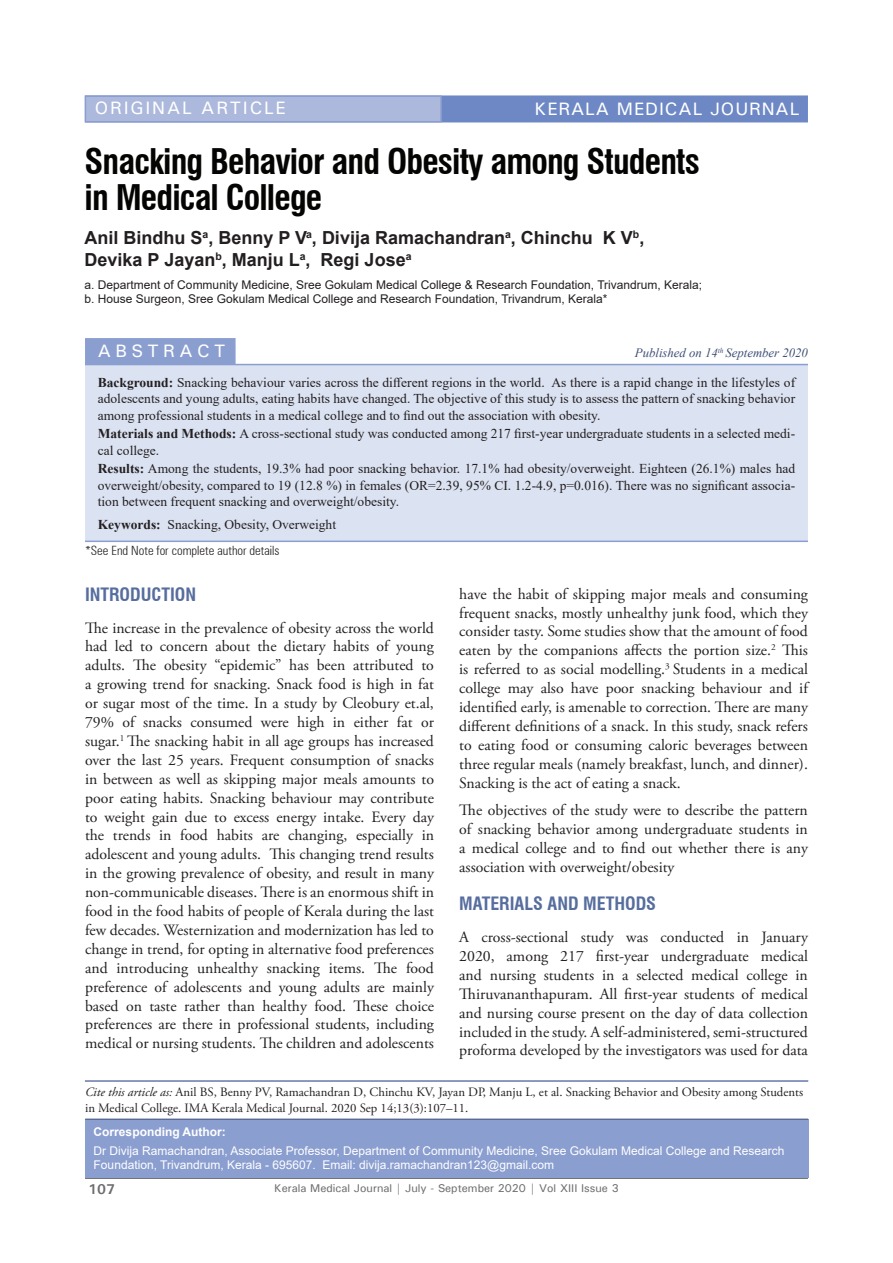
<style>
.page{position:relative;width:893px;height:1263px;background:#fff}
.page>*{position:absolute;margin:0;border:0;box-sizing:border-box;transform-origin:0 0}
.t1{font:700 condensed 34.5px/36px "Swiss 721 BT";letter-spacing:-.025em;color:#040503}
.Title_Name{font:700 18px/21.6px "Arial";color:#231f20}
.Head_1{font:700 condensed 18px "Swiss 721 BT";color:#566d9e}
.t2{font:500 18px "Univers";letter-spacing:.05em;color:#fff}
.t3{font:500 18px "Univers";letter-spacing:.1em;color:#fff}
.t4{font:500 18px "Univers";letter-spacing:.25em;color:#fff}
.J_Para_2{font:15.75px/18.9px "Adobe Garamond Pro";color:#231f20;text-align:justify}
.t5{font:700 14.25px "Univers";color:#6c6d70}
.Abstract{font:13.5px/16.5px "Times New Roman";color:#231f20;text-align:justify}
.t6{font:12.75px/15.3px "Adobe Garamond Pro";color:#231f20}
.t7{font:300 condensed 12.75px "Zurich BT";color:#231f20}
.t8{font:italic 12.75px "Times New Roman";color:#3e4f77}
.Corresponding_Author{font:12px/14.4px "Arial";color:#fff}
.Title_Name-2{font:12px/14.4px "Arial";color:#231f20}
.t9{font:700 12px "Arial";color:#fff}
.t10{font:500 11.25px "Univers";color:#6c6d70}
.s1{font-weight:700}
.s2{font-style:italic}
</style>
<div class="page">
<hr style="left:85px;top:1178px;width:723px;height:1px;background:#57585a">
<div style="left:85px;top:95px;width:723px;height:27px;background:#6d88c5;border:2px solid #6d88c5"></div>
<div style="left:85px;top:95px;width:357px;height:27px;background:#acb8dc;border:2px solid #8b9ed0"></div>
<div style="left:85px;top:338px;width:151px;height:26px;background:#8b9ed0"></div>
<div style="left:85px;top:1119px;width:723px;height:59px;background:#8b9ed0"></div>
<hr style="left:85px;top:1119px;width:723px;height:1px;background:#3e4f77">
<hr style="left:85px;top:1080px;width:723px;height:1px;background:#8b9ed0">
<div style="left:85px;top:365px;width:723px;height:175px;background:#dbe2f2"></div>
<hr style="left:85px;top:364px;width:723px;height:1px;background:#8b9ed0">
<hr style="left:85px;top:540px;width:723px;height:2px;background:#8b9ed0">
<p class="t3" style="left:95px;top:97px;width:192px">ORIGINAL ARTICLE</p>
<p class="t2" style="left:534px;top:97px;width:266px">KERALA MEDICAL JOURNAL</p>
<p class="t1" style="left:85px;top:143px;width:617px">Snacking Behavior and Obesity among Students in Medical College</p>
<p class="Title_Name" style="left:85px;top:227px;width:561px">Anil Bindhu S<sup>a</sup>, Benny P V<sup>a</sup>, Divija Ramachandran<sup>a</sup>, Chinchu K V<sup>b</sup>,<br>Devika P Jayan<sup>b</sup>, Manju L<sup>a</sup>, Regi Jose<sup>a</sup></p>
<p class="Title_Name-2" style="left:85px;top:277px;width:619px">a. Department of Community Medicine, Sree Gokulam Medical College &amp; Research Foundation, Trivandrum, Kerala; b. House Surgeon, Sree Gokulam Medical College and Research Foundation, Trivandrum, Kerala*</p>
<p class="t4" style="left:98px;top:339px;width:129px">ABSTRACT</p>
<p class="t8" style="left:635px;top:344px;width:175px">Published on 14<sup>th</sup> September 2020</p>
<p class="Abstract" style="left:98px;top:373px;width:699px"><span class="s1">Background:</span> Snacking behaviour varies across the different regions in the world. As there is a rapid change in the lifestyles of adolescents and young adults, eating habits have changed. The objective of this study is to assess the pattern of snacking behavior among professional students in a medical college and to find out the association with obesity.</p>
<p class="Abstract" style="left:98px;top:425px;width:699px"><span class="s1">Materials and Methods:</span> A cross-sectional study was conducted among 217 first-year undergraduate students in a selected medi&shy;cal college.</p>
<p class="Abstract" style="left:98px;top:460px;width:699px"><span class="s1">Results:</span> Among the students, 19.3% had poor snacking behavior. 17.1% had obesity/overweight. Eighteen (26.1%) males had overweight/obesity, compared to 19 (12.8 %) in females (OR=2.39, 95% CI. 1.2-4.9, p=0.016). There was no significant associa&shy;tion between frequent snacking and overweight/obesity.</p>
<p class="Abstract" style="left:98px;top:515px;width:240px"><span class="s1">Keywords:</span> Snacking, Obesity, Overweight</p>
<p class="t7" style="left:85px;top:543px;width:196px">*See End Note for complete author details</p>
<p class="Head_1" style="left:85px;top:583px;width:113px">INTRODUCTION</p>
<p class="J_Para_2" style="left:85px;top:619px;width:350px">The increase in the prevalence of obesity across the world had led to concern about the dietary habits of young adults. The obesity “epidemic” has been attributed to a growing trend for snacking. Snack food is high in fat or sugar most of the time. In a study by Cleobury et.al, 79% of snacks consumed were high in either fat or sugar.<sup>1</sup> The snacking habit in all age groups has increased over the last 25 years. Frequent consumption of snacks in between as well as skipping major meals amounts to poor eating habits. Snacking behaviour may contribute to weight gain due to excess energy intake. Every day the trends in food habits are changing, especially in adolescent and young adults. This changing trend results in the growing prevalence of obesity, and result in many non-communicable diseases. There is an enormous shift in food in the food habits of people of Kerala during the last few decades. Westernization and modernization has led to change in trend, for opting in alternative food preferences and introducing unhealthy snacking items. The food preference of adolescents and young adults are mainly based on taste rather than healthy food. These choice preferences are there in professional students, including medical or nursing students. The children and adolescents</p>
<p class="J_Para_2" style="left:459px;top:585px;width:350px">have the habit of skipping major meals and consuming frequent snacks, mostly unhealthy junk food, which they consider tasty. Some studies show that the amount of food eaten by the companions affects the portion size.<sup>2</sup> This is referred to as social modelling.<sup>3</sup> Students in a medical college may also have poor snacking behaviour and if identified early, is amenable to correction. There are many different definitions of a snack. In this study, snack refers to eating food or consuming caloric beverages between three regular meals (namely breakfast, lunch, and dinner).<br>Snacking is the act of eating a snack.</p>
<p class="J_Para_2" style="left:459px;top:801px;width:350px">The objectives of the study were to describe the pattern of snacking behavior among undergraduate students in a medical college and to find out whether there is any association with overweight/obesity</p>
<p class="Head_1" style="left:459px;top:893px;width:198px">MATERIALS AND METHODS</p>
<p class="J_Para_2" style="left:459px;top:928px;width:350px">A cross-sectional study was conducted in January 2020, among 217 first-year undergraduate medical and nursing students in a selected medical college in Thiruvananthapuram. All first-year students of medical and nursing course present on the day of data collection included in the study. A self-administered, semi-structured proforma developed by the investigators was used for data</p>
<p class="t6" style="left:85px;top:1085px;width:719px"><span class="s2">Cite this article as:</span> Anil BS, Benny PV, Ramachandran D, Chinchu KV, Jayan DP, Manju L, et al. Snacking Behavior and Obesity among Students in Medical College. IMA Kerala Medical Journal. 2020 Sep 14;13(3):107–11.</p>
<p class="t9" style="left:94px;top:1124px;width:134px">Corresponding Author:</p>
<p class="Corresponding_Author" style="left:94px;top:1143px;width:692px">Dr Divija Ramachandran, Associate Professor, Department of Community Medicine, Sree Gokulam Medical College and Research<br>Foundation, Trivandrum, Kerala - 695607. Email: divija.ramachandran123@gmail.com</p>
<p class="t5" style="left:88px;top:1180px;width:28px">107</p>
<p class="t10" style="left:274px;top:1181px;width:346px">Kerala Medical Journal | July - September 2020 | Vol XIII Issue 3</p>
</div>
